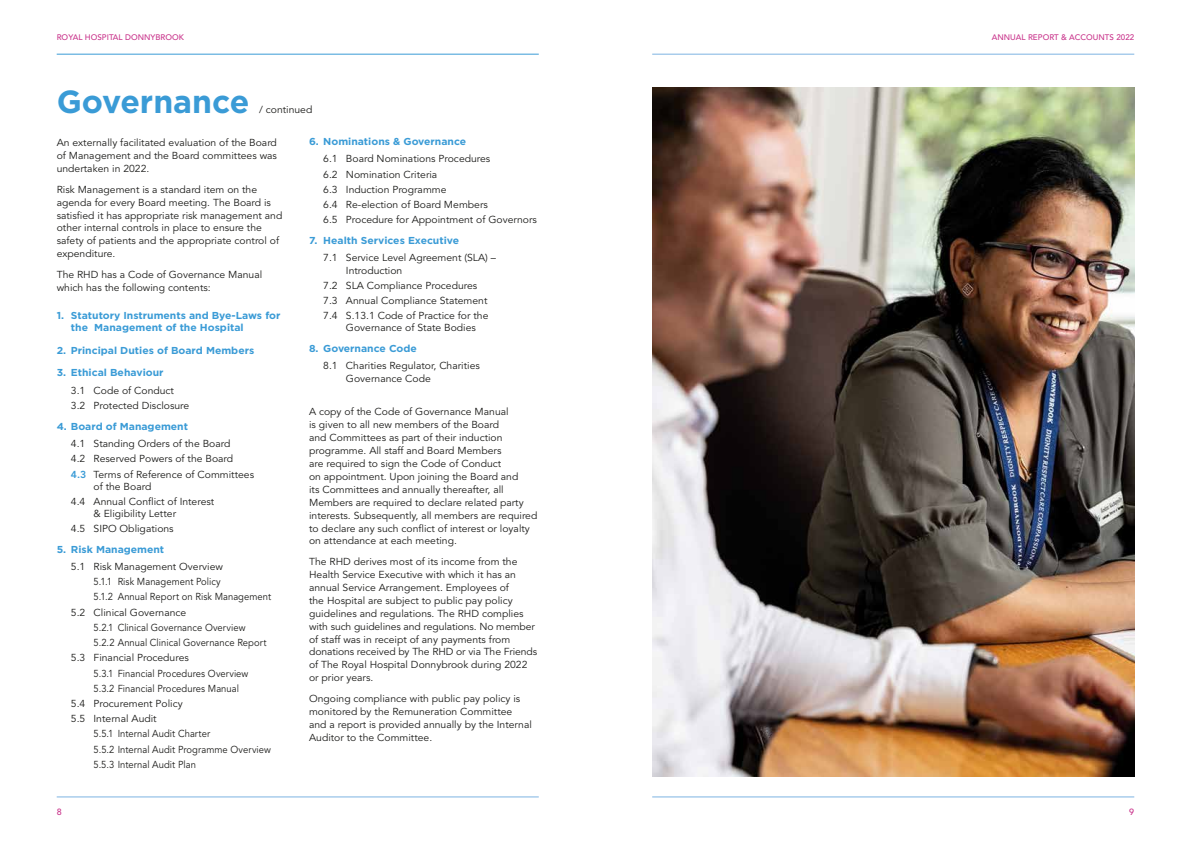
<style>
.page{position:relative;width:1191px;height:842px;background:#fff}
.page>*{position:absolute;margin:0;border:0;box-sizing:border-box;transform-origin:0 0}
.t1{font:700 32px "Gotham";color:#3a9bd6}
.t2{font:10.1px/12.9px "Avenir LT Std";color:#1d1d1b}
.t3{font:10.1px "Avenir LT Std";color:#1d1d1b;scale:.94 1}
.t4{font:700 10.1px/12px "Gotham";color:#3a9bd6}
.t5{font:500 9px "Avenir LT Std";color:#c9338b}
.t6{font:500 8px "Avenir LT Std";letter-spacing:.005em;color:#c9338b}
.s1{font-weight:800;color:#3a9bd6}
</style>
<div class="page">
<hr style="left:652px;top:797px;width:482px;height:1px;background:#7db3e2">
<hr style="left:652px;top:54px;width:482px;height:1px;background:#7db3e2">
<hr style="left:57px;top:797px;width:482px;height:1px;background:#7db3e2">
<hr style="left:57px;top:54px;width:482px;height:1px;background:#3a9bd6">
<img style="left:652px;top:88px;width:482px;height:689px">
<p class="t6" style="left:57px;top:33px;width:129px">ROYAL HOSPITAL DONNYBROOK</p>
<h1 class="t1" style="left:57px;top:81px;width:194px">Governance</h1>
<p class="t2" style="left:259px;top:104px;width:55px">/ continued</p>
<p class="t2" style="left:57px;top:137px;width:222px;text-align:justify">An externally facilitated evaluation of the Board of Management and the Board committees was undertaken in 2022.</p>
<p class="t2" style="left:57px;top:183px;width:227px">Risk Management is a standard item on the agenda for every Board meeting. The Board is satisfied it has appropriate risk management and other internal controls in place to ensure the safety of patients and the appropriate control of expenditure.</p>
<p class="t2" style="left:57px;top:268px;width:207px">The RHD has a Code of Governance Manual which has the following contents:</p>
<p class="t4" style="left:71px;top:309px;width:211px;text-indent:-14px">1. Statutory Instruments and Bye-Laws for the Management of the Hospital</p>
<p class="t4" style="left:57px;top:344px;width:199px">2. Principal Duties of Board Members</p>
<p class="t4" style="left:57px;top:367px;width:108px">3. Ethical Behaviour</p>
<p class="t2" style="left:71px;top:383px;width:120px;line-height:15px">3.1 Code of Conduct<br>3.2 Protected Disclosure</p>
<p class="t4" style="left:57px;top:420px;width:133px">4. Board of Management</p>
<p class="t2" style="left:71px;top:436px;width:185px;line-height:15.2px">4.1 Standing Orders of the Board<br>4.2 Reserved Powers of the Board<br><span class="s1">4.3</span> Terms of Reference of Committees</p>
<p class="t2" style="left:71px;top:479px;width:145px;line-height:15px;text-indent:23px">of the Board<br>4.4 Annual Conflict of Interest</p>
<p class="t2" style="left:71px;top:506px;width:107px;line-height:15px;text-align:right">&amp; Eligibility Letter<br>4.5 SIPO Obligations</p>
<p class="t4" style="left:57px;top:543px;width:109px">5. Risk Management</p>
<p class="t2" style="left:71px;top:560px;width:154px">5.1 Risk Management Overview</p>
<p class="t3" style="left:94px;top:576px;width:137px">5.1.1 Risk Management Policy</p>
<p class="t3" style="left:94px;top:591px;width:190px">5.1.2 Annual Report on Risk Management</p>
<p class="t2" style="left:71px;top:606px;width:117px">5.2 Clinical Governance</p>
<p class="t3" style="left:94px;top:621px;width:163px">5.2.1 Clinical Governance Overview</p>
<p class="t3" style="left:94px;top:637px;width:185px">5.2.2 Annual Clinical Governance Report</p>
<p class="t2" style="left:71px;top:651px;width:119px">5.3 Financial Procedures</p>
<p class="t3" style="left:94px;top:667px;width:166px">5.3.1 Financial Procedures Overview</p>
<p class="t3" style="left:94px;top:683px;width:156px">5.3.2 Financial Procedures Manual</p>
<p class="t2" style="left:71px;top:697px;width:113px">5.4 Procurement Policy</p>
<p class="t2" style="left:71px;top:712px;width:87px">5.5 Internal Audit</p>
<p class="t3" style="left:94px;top:728px;width:126px">5.5.1 Internal Audit Charter</p>
<p class="t3" style="left:94px;top:743px;width:190px">5.5.2 Internal Audit Programme Overview</p>
<p class="t3" style="left:94px;top:759px;width:110px">5.5.3 Internal Audit Plan</p>
<p class="t4" style="left:309px;top:136px;width:159px">6. Nominations &amp; Governance</p>
<p class="t2" style="left:323px;top:152px;width:215px;line-height:15px">6.1 Board Nominations Procedures<br>6.2 Nomination Criteria<br>6.3 Induction Programme<br>6.4 Re-election of Board Members<br>6.5 Procedure for Appointment of Governors</p>
<p class="t4" style="left:309px;top:234px;width:152px">7. Health Services Executive</p>
<p class="t2" style="left:346px;top:252px;width:152px;line-height:12.2px;text-indent:-23px">7.1 Service Level Agreement (SLA) –<br>Introduction</p>
<p class="t2" style="left:323px;top:278px;width:167px;line-height:15px">7.2 SLA Compliance Procedures<br>7.3 Annual Compliance Statement<br>7.4 S.13.1 Code of Practice for the</p>
<p class="t2" style="left:346px;top:321px;width:131px">Governance of State Bodies</p>
<p class="t4" style="left:309px;top:343px;width:109px">8. Governance Code</p>
<p class="t2" style="left:346px;top:360px;width:135px;line-height:12.2px;text-indent:-23px">8.1 Charities Regulator, Charities<br>Governance Code</p>
<p class="t2" style="left:309px;top:406px;width:230px">A copy of the Code of Governance Manual<br>is given to all new members of the Board<br>and Committees as part of their induction programme. All staff and Board Members<br>are required to sign the Code of Conduct<br>on appointment. Upon joining the Board and<br>its Committees and annually thereafter, all Members are required to declare related party interests. Subsequently, all members are required to declare any such conflict of interest or loyalty on attendance at each meeting.</p>
<p class="t2" style="left:309px;top:555px;width:230px">The RHD derives most of its income from the Health Service Executive with which it has an annual Service Arrangement. Employees of<br>the Hospital are subject to public pay policy guidelines and regulations. The RHD complies with such guidelines and regulations. No member of staff was in receipt of any payments from donations received by The RHD or via The Friends of The Royal Hospital Donnybrook during 2022 or prior years.</p>
<p class="t2" style="left:309px;top:692px;width:224px">Ongoing compliance with public pay policy is monitored by the Remuneration Committee and a report is provided annually by the Internal Auditor to the Committee.</p>
<p class="t5" style="left:57px;top:806px;width:7px">8</p>
<p class="t6" style="left:991px;top:33px;width:144px">ANNUAL REPORT &amp; ACCOUNTS 2022</p>
<p class="t5" style="left:1129px;top:806px;width:7px">9</p>
</div>
